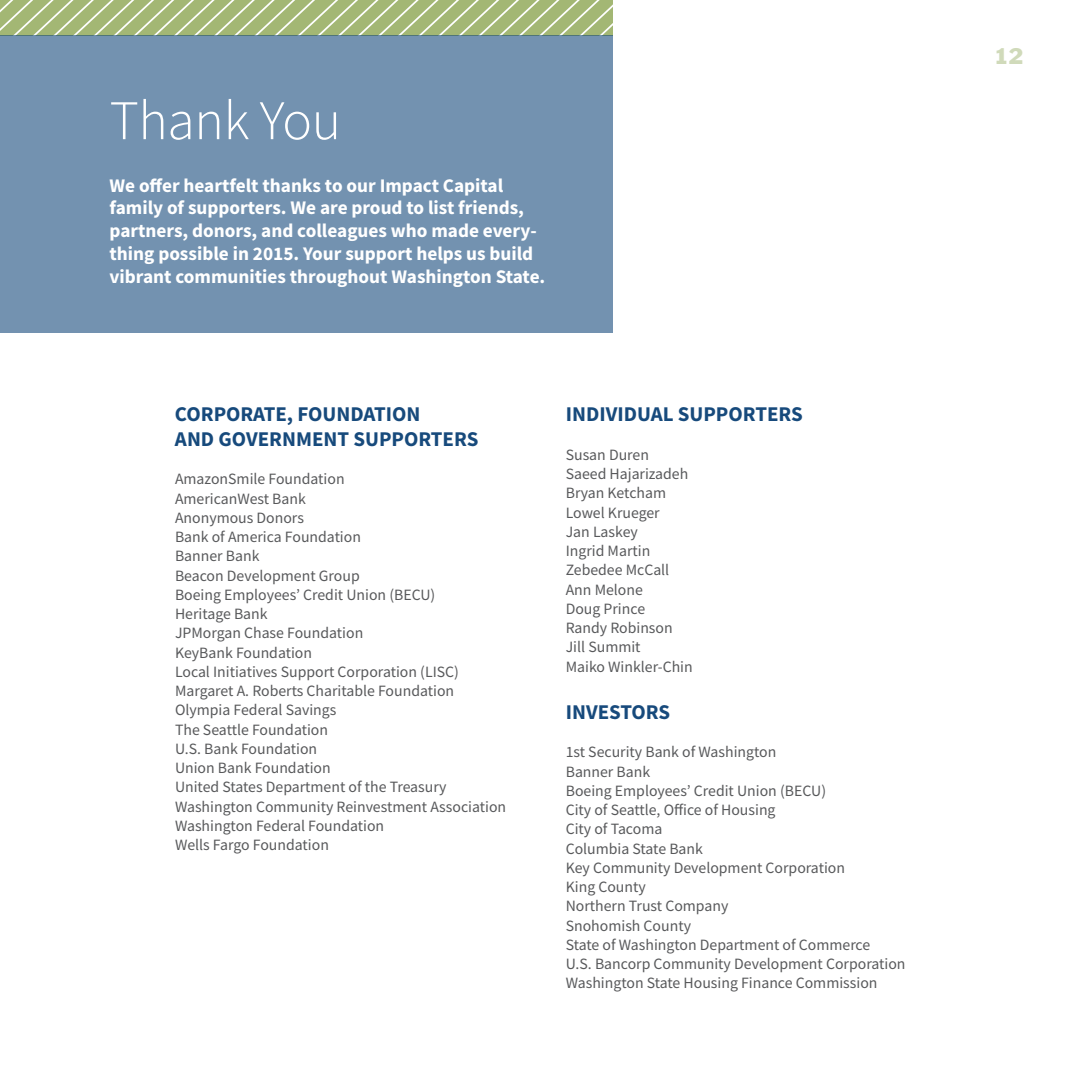
<style>
.page{position:relative;width:1071px;height:1071px;background:#fff}
.page>*{position:absolute;margin:0;border:0;box-sizing:border-box;transform-origin:0 0}
.t1{font:300 56px "Source Sans Pro";color:#fff}
.t2{font:700 21px/24.5px "Source Sans Pro";color:#174a7c}
.t3{font:21px "Franklin Gothic";color:#d0daba}
.t4{font:700 19.25px/22.8px "Source Sans Pro";color:#fff}
.t5{font:15.75px/19.2px "Source Sans Pro";color:#58595b}
</style>
<div class="page">
<svg style="left:0;top:0;width:613px;height:36px;background:#abbd85"></svg>
<div style="left:0;top:36px;width:613px;height:297px;background:#7392b0"></div>
<h1 class="t1" style="left:110px;top:86px;width:233px">Thank You</h1>
<p class="t4" style="left:110px;top:174px;width:437px">We offer heartfelt thanks to our Impact Capital family of supporters. We are proud to list friends, partners, donors, and colleagues who made every&shy;thing possible in 2015. Your support helps us build vibrant communities throughout Washington State.</p>
<h2 class="t2" style="left:175px;top:402px;width:305px">Corporate, Foundation<br>and Government Supporters</h2>
<p class="t5" style="left:175px;top:470px;width:333px">AmazonSmile Foundation<br>AmericanWest Bank<br>Anonymous Donors<br>Bank of America Foundation<br>Banner Bank<br>Beacon Development Group<br>Boeing Employees’ Credit Union (BECU)<br>Heritage Bank<br>JPMorgan Chase Foundation<br>KeyBank Foundation<br>Local Initiatives Support Corporation (LISC)<br>Margaret A. Roberts Charitable Foundation<br>Olympia Federal Savings<br>The Seattle Foundation<br>U.S. Bank Foundation<br>Union Bank Foundation<br>United States Department of the Treasury<br>Washington Community Reinvestment Association<br>Washington Federal Foundation<br>Wells Fargo Foundation</p>
<h2 class="t2" style="left:566px;top:402px;width:239px">Individual Supporters</h2>
<p class="t5" style="left:566px;top:445px;width:128px">Susan Duren<br>Saeed Hajarizadeh<br>Bryan Ketcham<br>Lowel Krueger<br>Jan Laskey<br>Ingrid Martin<br>Zebedee McCall<br>Ann Melone<br>Doug Prince<br>Randy Robinson<br>Jill Summit<br>Maiko Winkler-Chin</p>
<h2 class="t2" style="left:566px;top:699px;width:106px">Investors</h2>
<p class="t5" style="left:566px;top:743px;width:341px">1st Security Bank of Washington<br>Banner Bank<br>Boeing Employees’ Credit Union (BECU)<br>City of Seattle, Office of Housing<br>City of Tacoma<br>Columbia State Bank<br>Key Community Development Corporation<br>King County<br>Northern Trust Company<br>Snohomish County<br>State of Washington Department of Commerce<br>U.S. Bancorp Community Development Corporation<br>Washington State Housing Finance Commission</p>
<h2 class="t3" style="left:994px;top:43px;width:31px">12</h2>
</div>
